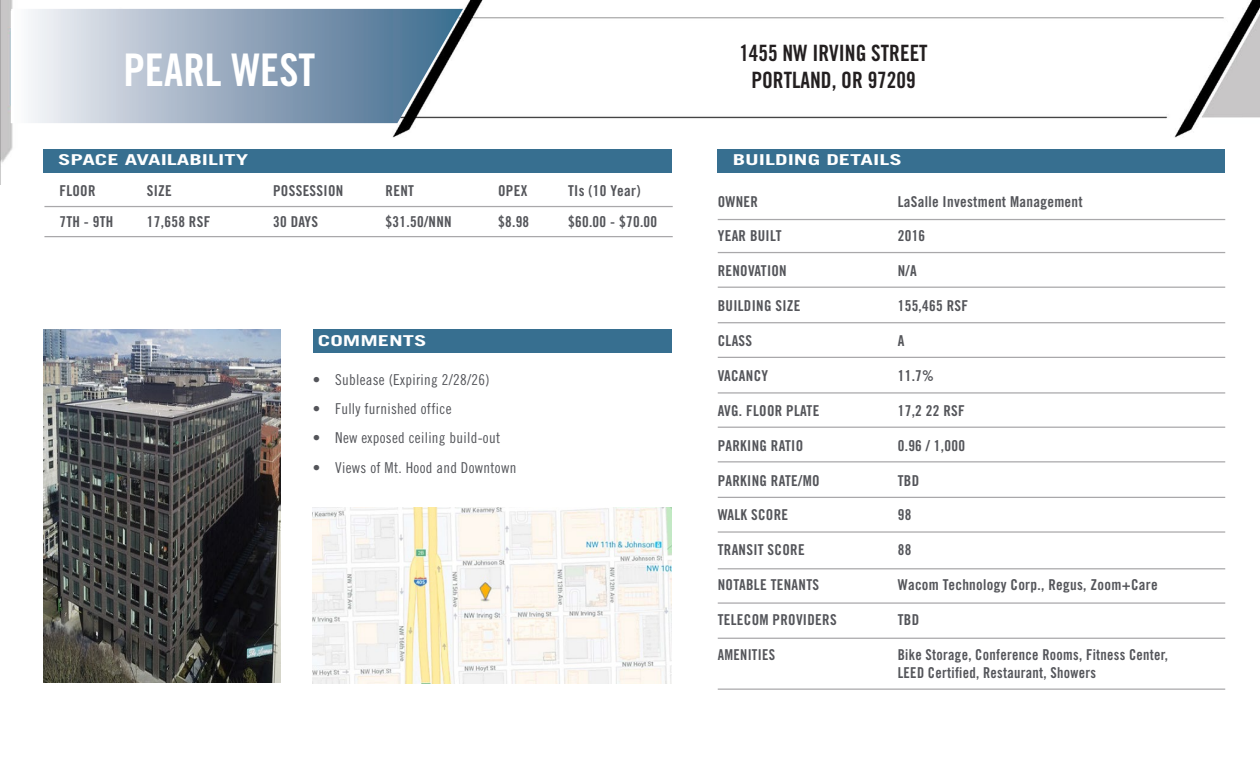
<style>
.page{position:relative;width:1260px;height:765px;background:#fff}
.page>*{position:absolute;margin:0;border:0;box-sizing:border-box;transform-origin:0 0}
.t1{font:45px "Trade Gothic LT Std Bd Cn 20";color:#fff;scale:.96 1}
.t2{font:22.5px "Trade Gothic LT Std Bd Cn 20";color:#231f20;scale:.96 1}
.t3{font:15px "Trade Gothic LT Std Bd Cn 20";letter-spacing:.02em;color:#54555a}
.t4{font:15px "Trade Gothic LT Std Cn 18";letter-spacing:.02em;color:#54555a}
.t5{font:15px/18px "Trade Gothic LT Std Bd Cn 20";letter-spacing:.02em;color:#54555a;scale:.96 1}
.t6{font:700 15px "Trade Gothic LT Std";color:#fff;scale:1.5 1}
</style>
<div class="page">
<img style="left:0;top:0;width:1260px;height:184px">
<div style="left:43px;top:149px;width:629px;height:23px;background:#376f90"></div>
<img style="left:43px;top:329px;width:238px;height:353px">
<div style="left:313px;top:329px;width:358px;height:24px;background:#376f90"></div>
<div style="left:718px;top:149px;width:507px;height:23px;background:#376f90"></div>
<img style="left:313px;top:507px;width:359px;height:177px">
<hr style="left:718px;top:219px;width:507px;height:1px;background:#a9a8aa">
<hr style="left:718px;top:252px;width:507px;height:1px;background:#a9a8aa">
<hr style="left:718px;top:287px;width:507px;height:1px;background:#a9a8aa">
<hr style="left:718px;top:322px;width:507px;height:1px;background:#a9a8aa">
<hr style="left:718px;top:357px;width:507px;height:1px;background:#a9a8aa">
<hr style="left:718px;top:689px;width:507px;height:1px;background:#a9a8aa">
<hr style="left:718px;top:392px;width:507px;height:2px;background:#a9a8aa">
<hr style="left:718px;top:427px;width:507px;height:1px;background:#a9a8aa">
<hr style="left:718px;top:461px;width:507px;height:1px;background:#a9a8aa">
<hr style="left:718px;top:497px;width:507px;height:1px;background:#a9a8aa">
<hr style="left:718px;top:531px;width:507px;height:2px;background:#a9a8aa">
<hr style="left:718px;top:568px;width:507px;height:1px;background:#a9a8aa">
<hr style="left:718px;top:602px;width:507px;height:2px;background:#a9a8aa">
<hr style="left:718px;top:638px;width:507px;height:1px;background:#a9a8aa">
<svg style="left:11px;top:9px;width:452px;height:114px;background:#9fb0c2"></svg>
<hr style="left:44px;top:206px;width:629px;height:1px;background:#a9a8aa">
<hr style="left:44px;top:236px;width:629px;height:1px;background:#a9a8aa">
<p class="t1" style="left:123px;top:43px;width:201px">PEARL WEST</p>
<p class="t6" style="left:58px;top:151px;width:128px">SPACE AVAILABILITY</p>
<p class="t3" style="left:59px;top:181px;width:38px">FLOOR</p>
<p class="t3" style="left:147px;top:181px;width:27px">SIZE</p>
<p class="t3" style="left:273px;top:181px;width:72px">POSSESSION</p>
<p class="t3" style="left:386px;top:181px;width:30px">RENT</p>
<p class="t3" style="left:498px;top:181px;width:31px">OPEX</p>
<p class="t3" style="left:568px;top:181px;width:74px">TIs (10 Year)</p>
<p class="t3" style="left:59px;top:212px;width:56px">7TH - 9TH</p>
<p class="t3" style="left:147px;top:212px;width:65px">17,658 RSF</p>
<p class="t3" style="left:273px;top:212px;width:47px">30 DAYS</p>
<p class="t3" style="left:386px;top:212px;width:68px">$31.50/NNN</p>
<p class="t3" style="left:498px;top:212px;width:33px">$8.98</p>
<p class="t3" style="left:568px;top:212px;width:91px">$60.00 - $70.00</p>
<p class="t6" style="left:318px;top:332px;width:74px">COMMENTS</p>
<p class="t4" style="left:313px;top:371px;width:178px">• Sublease (Expiring 2/28/26)</p>
<p class="t4" style="left:313px;top:400px;width:140px">• Fully furnished office</p>
<p class="t4" style="left:313px;top:429px;width:189px">• New exposed ceiling build-out</p>
<p class="t4" style="left:313px;top:458px;width:205px">• Views of Mt. Hood and Downtown</p>
<p class="t2" style="left:739px;top:39px;width:198px">1455 NW IRVING STREET</p>
<p class="t2" style="left:751px;top:66px;width:173px">PORTLAND, OR 97209</p>
<p class="t6" style="left:733px;top:151px;width:114px">BUILDING DETAILS</p>
<p class="t3" style="left:718px;top:192px;width:42px">OWNER</p>
<p class="t3" style="left:898px;top:192px;width:186px">LaSalle Investment Management</p>
<p class="t3" style="left:718px;top:227px;width:66px">YEAR BUILT</p>
<p class="t3" style="left:898px;top:227px;width:29px">2016</p>
<p class="t3" style="left:718px;top:262px;width:71px">RENOVATION</p>
<p class="t3" style="left:898px;top:262px;width:20px">N/A</p>
<p class="t3" style="left:718px;top:297px;width:84px">BUILDING SIZE</p>
<p class="t3" style="left:898px;top:297px;width:72px">155,465 RSF</p>
<p class="t3" style="left:718px;top:332px;width:36px">CLASS</p>
<p class="t3" style="left:898px;top:332px;width:8px">A</p>
<p class="t3" style="left:718px;top:366px;width:52px">VACANCY</p>
<p class="t3" style="left:898px;top:366px;width:38px">11.7%</p>
<p class="t3" style="left:718px;top:401px;width:103px">AVG. FLOOR PLATE</p>
<p class="t3" style="left:898px;top:401px;width:69px">17,2 22 RSF</p>
<p class="t3" style="left:718px;top:436px;width:87px">PARKING RATIO</p>
<p class="t3" style="left:898px;top:436px;width:69px">0.96 / 1,000</p>
<p class="t3" style="left:718px;top:471px;width:103px">PARKING RATE/MO</p>
<p class="t3" style="left:898px;top:471px;width:23px">TBD</p>
<p class="t3" style="left:718px;top:506px;width:72px">WALK SCORE</p>
<p class="t3" style="left:898px;top:506px;width:15px">98</p>
<p class="t3" style="left:718px;top:541px;width:88px">TRANSIT SCORE</p>
<p class="t3" style="left:898px;top:541px;width:15px">88</p>
<p class="t3" style="left:718px;top:576px;width:103px">NOTABLE TENANTS</p>
<p class="t3" style="left:898px;top:576px;width:261px">Wacom Technology Corp., Regus, Zoom+Care</p>
<p class="t3" style="left:718px;top:611px;width:120px">TELECOM PROVIDERS</p>
<p class="t3" style="left:898px;top:611px;width:23px">TBD</p>
<p class="t5" style="left:718px;top:645px;width:61px">AMENITIES</p>
<p class="t5" style="left:898px;top:645px;width:283px">Bike Storage, Conference Rooms, Fitness Center,<br>LEED Certified, Restaurant, Showers</p>
</div>
